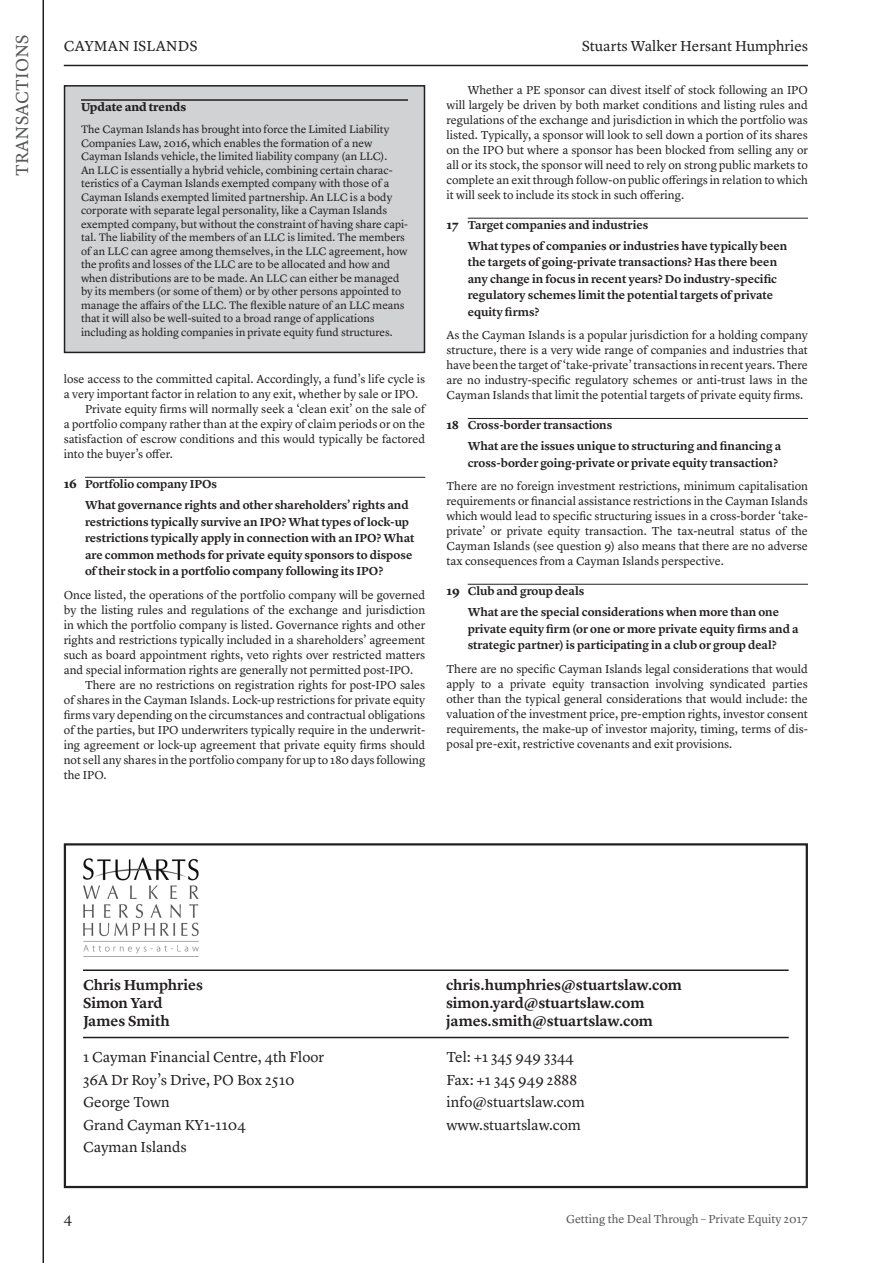
<style>
.page{position:relative;width:893px;height:1263px;background:#fff}
.page>*{position:absolute;margin:0;border:0;box-sizing:border-box;transform-origin:0 0}
.t1{font:18px "Lyon Text";letter-spacing:.015em;color:#57585a}
.Tomb_details{font:15px "Lyon Text";color:#231f20}
.Tomb_contact_mono{font:600 15px "Lyon Text";letter-spacing:-.005em;color:#231f20}
.First_para{font:12px/15px "Lyon Text";color:#231f20;text-align:justify}
.Text{font:12px/15px "Lyon Text";color:#231f20;text-align:justify}
.Q_text{font:600 12px/16.5px "Lyon Text";color:#231f20}
.Q_header{font:600 12px "Lyon Text";letter-spacing:-.005em;color:#231f20}
.t2{font:12px "Lyon Text";color:#57585a}
.Update_and_trends{font:700 12px "Lyon Text";letter-spacing:-.005em;color:#231f20}
.Update_first{font:11.25px/13.5px "Lyon Text";color:#231f20}
.s1{font-weight:700}
</style>
<div class="page">
<hr style="left:64px;top:65px;width:744px;height:1px;background:#231f20">
<svg style="left:42px;top:0;width:2px;height:1263px;background:#5b5859"></svg>
<hr style="left:85px;top:477px;width:340px;height:1px;background:#231f20">
<hr style="left:468px;top:218px;width:340px;height:1px;background:#231f20">
<hr style="left:468px;top:418px;width:340px;height:1px;background:#231f20">
<hr style="left:468px;top:584px;width:340px;height:1px;background:#231f20">
<div style="left:65px;top:86px;width:359px;height:266px;background:#d1d2d4"></div>
<hr style="left:81px;top:99px;width:327px;height:2px;background:#231f20">
<div style="left:64px;top:85px;width:361px;height:268px;border:2px solid #231f20"></div>
<hr style="left:83px;top:969px;width:706px;height:2px;background:#231f20">
<hr style="left:83px;top:1037px;width:706px;height:1px;background:#231f20">
<div style="left:64px;top:843px;width:744px;height:345px;border:2px solid #231f20"></div>
<img style="left:83px;top:857px;width:116px;height:100px">
<h1 class="t1" style="left:8px;top:176px;width:143px;rotate:-90deg">TRANSACTIONS</h1>
<p class="Tomb_details" style="left:64px;top:35px;width:135px">CAYMAN ISLANDS</p>
<p class="Tomb_details" style="left:582px;top:35px;width:228px">Stuarts Walker Hersant Humphries</p>
<p class="Update_and_trends" style="left:81px;top:98px;width:107px">Update and trends</p>
<p class="Update_first" style="left:81px;top:122px;width:328px">The Cayman Islands has brought into force the Limited Liability Companies Law, 2016, which enables the formation of a new Cayman Islands vehicle, the limited liability company (an LLC).<br>An LLC is essentially a hybrid vehicle, combining certain charac&shy;teristics of a Cayman Islands exempted company with those of a Cayman Islands exempted limited partnership. An LLC is a body corporate with separate legal personality, like a Cayman Islands exempted company, but without the constraint of having share capi&shy;tal. The liability of the members of an LLC is limited. The members of an LLC can agree among themselves, in the LLC agreement, how the profits and losses of the LLC are to be allocated and how and when distributions are to be made. An LLC can either be managed by its members (or some of them) or by other persons appointed to manage the affairs of the LLC. The flexible nature of an LLC means that it will also be well-suited to a broad range of applications including as holding companies in private equity fund structures.</p>
<p class="Text" style="left:64px;top:371px;width:363px">lose access to the committed capital. Accordingly, a fund’s life cycle is a very important factor in relation to any exit, whether by sale or IPO.</p>
<p class="Text" style="left:64px;top:401px;width:363px;text-indent:21px">Private equity firms will normally seek a ‘clean exit’ on the sale of a portfolio company rather than at the expiry of claim periods or on the satisfaction of escrow conditions and this would typically be factored into the buyer’s offer.</p>
<p class="Q_header" style="left:64px;top:475px;width:155px"><span class="s1">16</span> Portfolio company IPOs</p>
<p class="Q_text" style="left:85px;top:496px;width:331px">What governance rights and other shareholders’ rights and restrictions typically survive an IPO? What types of lock-up restrictions typically apply in connection with an IPO? What are common methods for private equity sponsors to dispose of their stock in a portfolio company following its IPO?</p>
<p class="First_para" style="left:64px;top:586px;width:363px">Once listed, the operations of the portfolio company will be governed by the listing rules and regulations of the exchange and jurisdiction in which the portfolio company is listed. Governance rights and other rights and restrictions typically included in a shareholders’ agreement such as board appointment rights, veto rights over restricted matters and special information rights are generally not permitted post-IPO.</p>
<p class="Text" style="left:64px;top:676px;width:363px;text-indent:21px">There are no restrictions on registration rights for post-IPO sales of shares in the Cayman Islands. Lock-up restrictions for private equity firms vary depending on the circumstances and contractual obligations of the parties, but IPO underwriters typically require in the underwrit&shy;ing agreement or lock-up agreement that private equity firms should not sell any shares in the portfolio company for up to 180 days following the IPO.</p>
<p class="Text" style="left:446px;top:82px;width:363px;text-indent:21px">Whether a PE sponsor can divest itself of stock following an IPO will largely be driven by both market conditions and listing rules and regulations of the exchange and jurisdiction in which the portfolio was listed. Typically, a sponsor will look to sell down a portion of its shares on the IPO but where a sponsor has been blocked from selling any or all or its stock, the sponsor will need to rely on strong public markets to complete an exit through follow-on public offerings in relation to which it will seek to include its stock in such offering.</p>
<p class="Q_header" style="left:446px;top:216px;width:203px"><span class="s1">17</span> Target companies and industries</p>
<p class="Q_text" style="left:468px;top:237px;width:321px">What types of companies or industries have typically been the targets of going-private transactions? Has there been any change in focus in recent years? Do industry-specific regulatory schemes limit the potential targets of private equity firms?</p>
<p class="First_para" style="left:446px;top:327px;width:363px">As the Cayman Islands is a popular jurisdiction for a holding company structure, there is a very wide range of companies and industries that have been the target of ‘take-private’ transactions in recent years. There are no industry-specific regulatory schemes or anti-trust laws in the Cayman Islands that limit the potential targets of private equity firms.</p>
<p class="Q_header" style="left:446px;top:416px;width:167px"><span class="s1">18</span> Cross-border transactions</p>
<p class="Q_text" style="left:468px;top:437px;width:315px">What are the issues unique to structuring and financing a cross-border going-private or private equity transaction?</p>
<p class="First_para" style="left:446px;top:478px;width:363px">There are no foreign investment restrictions, minimum capitalisation requirements or financial assistance restrictions in the Cayman Islands which would lead to specific structuring issues in a cross-border ‘take&shy;private’ or private equity transaction. The tax-neutral status of the Cayman Islands (see question 9) also means that there are no adverse tax consequences from a Cayman Islands perspective.</p>
<p class="Q_header" style="left:446px;top:582px;width:139px"><span class="s1">19</span> Club and group deals</p>
<p class="Q_text" style="left:468px;top:603px;width:332px">What are the special considerations when more than one private equity firm (or one or more private equity firms and a strategic partner) is participating in a club or group deal?</p>
<p class="First_para" style="left:446px;top:660px;width:363px">There are no specific Cayman Islands legal considerations that would apply to a private equity transaction involving syndicated parties other than the typical general considerations that would include: the valuation of the investment price, pre-emption rights, investor consent requirements, the make-up of investor majority, timing, terms of dis&shy;posal pre-exit, restrictive covenants and exit provisions.</p>
<p class="Tomb_contact_mono" style="left:83px;top:973px;width:122px">Chris Humphries</p>
<p class="Tomb_contact_mono" style="left:446px;top:973px;width:237px">chris.humphries@stuartslaw.com</p>
<p class="Tomb_contact_mono" style="left:83px;top:991px;width:81px">Simon Yard</p>
<p class="Tomb_contact_mono" style="left:446px;top:991px;width:200px">simon.yard@stuartslaw.com</p>
<p class="Tomb_contact_mono" style="left:83px;top:1009px;width:88px">James Smith</p>
<p class="Tomb_contact_mono" style="left:446px;top:1009px;width:208px">james.smith@stuartslaw.com</p>
<p class="Tomb_details" style="left:83px;top:1046px;width:243px">1 Cayman Financial Centre, 4th Floor</p>
<p class="Tomb_details" style="left:83px;top:1068px;width:213px">36A Dr Roy’s Drive, PO Box 2510</p>
<p class="Tomb_details" style="left:83px;top:1091px;width:88px">George Town</p>
<p class="Tomb_details" style="left:83px;top:1113px;width:164px">Grand Cayman KY1-1104</p>
<p class="Tomb_details" style="left:83px;top:1136px;width:105px">Cayman Islands</p>
<p class="Tomb_details" style="left:446px;top:1046px;width:129px">Tel: +1 345 949 3344</p>
<p class="Tomb_details" style="left:446px;top:1068px;width:132px">Fax: +1 345 949 2888</p>
<p class="Tomb_details" style="left:446px;top:1091px;width:140px">info@stuartslaw.com</p>
<p class="Tomb_details" style="left:446px;top:1113px;width:136px">www.stuartslaw.com</p>
<p class="Tomb_details" style="left:64px;top:1207px;width:10px">4</p>
<p class="t2" style="left:566px;top:1210px;width:243px">Getting the Deal Through – Private Equity 2017</p>
</div>
